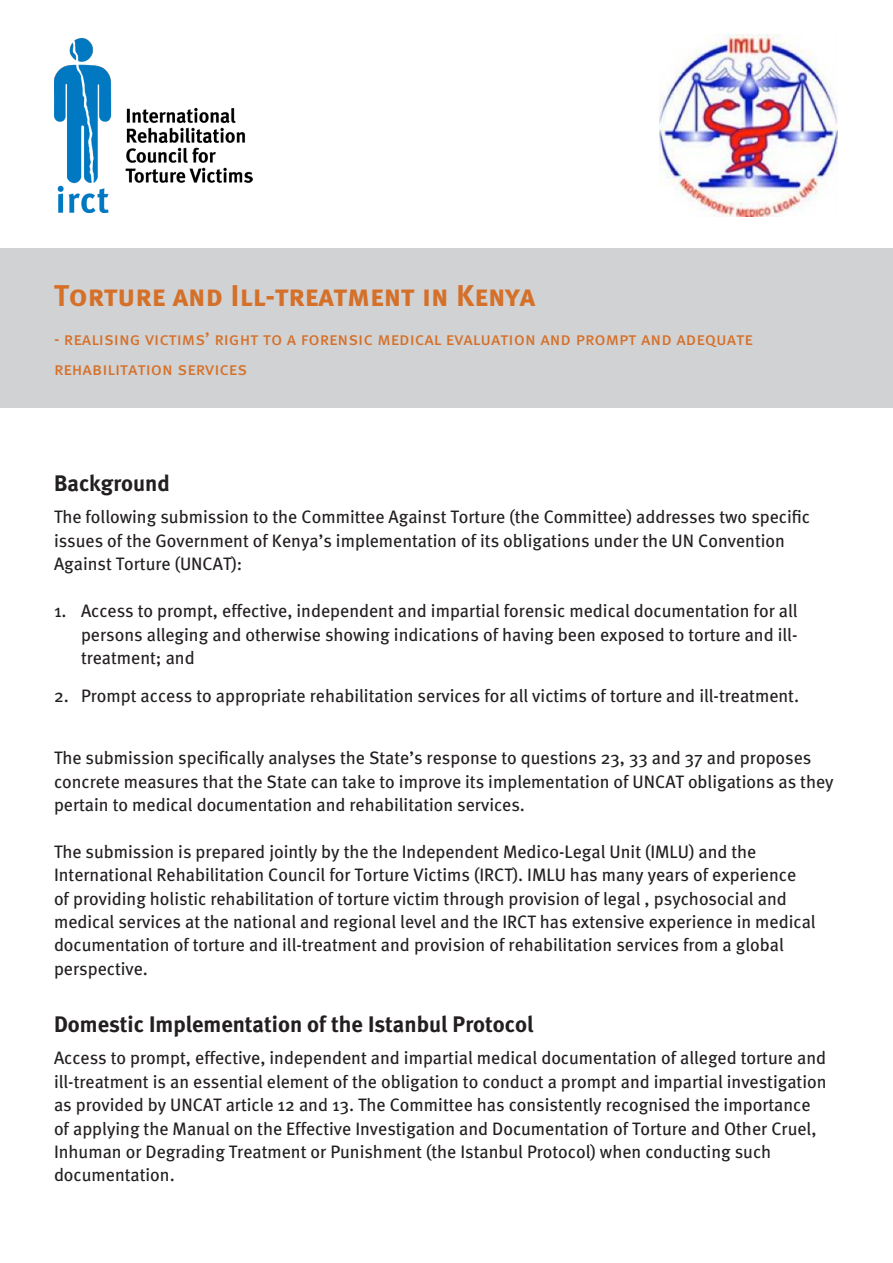
<style>
.page{position:relative;width:893px;height:1263px;background:#fff}
.page>*{position:absolute;margin:0;border:0;box-sizing:border-box;transform-origin:0 0}
.Body{font:30px "Meta Bold Caps";color:#d57029}
.Heading_2{font:700 22.5px "Meta";color:#231f20}
.Body_Text{font:18px/23.4px "Meta";color:#231f20}
.Body-2{font:18px/30px "Meta Book Caps";color:#d57029}
</style>
<div class="page">
<div style="left:0;top:248px;width:893px;height:160px;background:#d1d2d4"></div>
<img style="left:54px;top:38px;width:198px;height:174px">
<img style="left:659px;top:34px;width:178px;height:182px">
<p class="Body" style="left:54px;top:278px;width:483px">Torture and Ill-treatment in Kenya</p>
<p class="Body-2" style="left:54px;top:323px;width:700px">- realising victims’ right to a forensic medical evaluation and prompt and adequate rehabilitation services</p>
<p class="Heading_2" style="left:54px;top:470px;width:117px">Background</p>
<p class="Body_Text" style="left:54px;top:505px;width:758px">The following submission to the Committee Against Torture (the Committee) addresses two specific issues of the Government of Kenya’s implementation of its obligations under the UN Convention<br>Against Torture (UNCAT):</p>
<p class="Body_Text" style="left:81px;top:599px;width:718px;text-align:justify;text-indent:-27px">1. Access to prompt, effective, independent and impartial forensic medical documentation for all persons alleging and otherwise showing indications of having been exposed to torture and ill&shy;treatment; and</p>
<p class="Body_Text" style="left:54px;top:684px;width:747px">2. Prompt access to appropriate rehabilitation services for all victims of torture and ill-treatment.</p>
<p class="Body_Text" style="left:54px;top:746px;width:781px">The submission specifically analyses the State’s response to questions 23, 33 and 37 and proposes concrete measures that the State can take to improve its implementation of UNCAT obligations as they pertain to medical documentation and rehabilitation services.</p>
<p class="Body_Text" style="left:54px;top:839px;width:763px">The submission is prepared jointly by the the Independent Medico-Legal Unit (IMLU) and the International Rehabilitation Council for Torture Victims (IRCT). IMLU has many years of experience<br>of providing holistic rehabilitation of torture victim through provision of legal , psychosocial and medical services at the national and regional level and the IRCT has extensive experience in medical documentation of torture and ill-treatment and provision of rehabilitation services from a global perspective.</p>
<p class="Heading_2" style="left:54px;top:1011px;width:481px">Domestic Implementation of the Istanbul Protocol</p>
<p class="Body_Text" style="left:54px;top:1046px;width:774px">Access to prompt, effective, independent and impartial medical documentation of alleged torture and ill-treatment is an essential element of the obligation to conduct a prompt and impartial investigation as provided by UNCAT article 12 and 13. The Committee has consistently recognised the importance of applying the Manual on the Effective Investigation and Documentation of Torture and Other Cruel, Inhuman or Degrading Treatment or Punishment (the Istanbul Protocol) when conducting such documentation.</p>
</div>
